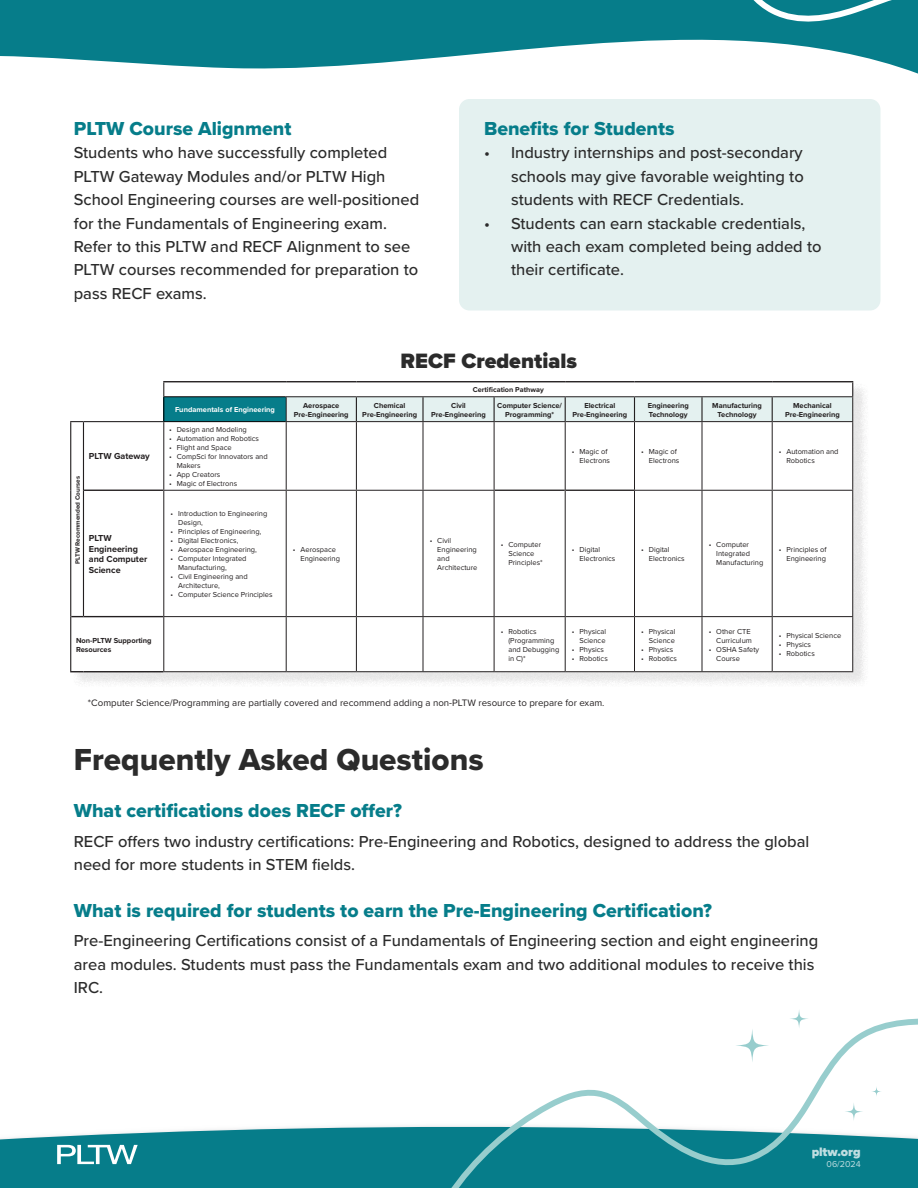
<style>
.page{position:relative;width:918px;height:1188px;background:#fff}
.page>*{position:absolute;margin:0;border:0;box-sizing:border-box;transform-origin:0 0}
.t1{font:31.5px "Proxima Nova Extrabld";color:#2b2b2b}
.t2{font:900 21.6px "Proxima Nova";color:#2b2b2b}
.t3{font:19.5px "Proxima Nova Extrabld";color:#067d8a}
.t4{font:500 16.5px/23.4px "Proxima Nova";color:#2b2b2b}
.t5{font:900 12.75px "Proxima Nova";color:#fff}
.t6{font:9.75px "Proxima Nova";color:#231f20}
.t7{font:700 9px/10.8px "Proxima Nova";color:#231f20}
.t8{font:8.85px "Proxima Nova";color:#fff}
.t9{font:7.5px/9px "Proxima Nova";color:#231f20}
.t10{font:700 7.5px/9px "Proxima Nova";color:#231f20;text-align:center}
.t11{font:700 7.5px "Proxima Nova";color:#fff}
.t12{font:700 7.35px "Proxima Nova";color:#231f20}
.t13{font:700 6.45px "Proxima Nova";color:#231f20}
</style>
<div class="page">
<svg style="left:0;top:0;width:516px;height:69px;background:#1f8a95"></svg>
<svg style="left:0;top:1126px;width:441px;height:62px;background:#1c8894"></svg>
<svg style="left:516px;top:0;width:402px;height:158px"></svg>
<svg style="left:441px;top:1010px;width:477px;height:178px"></svg>
<svg style="left:57px;top:1145px;width:81px;height:19px"></svg>
<div style="left:459px;top:99px;width:421px;height:212px;background:#e4f1f0;border-radius:10px"></div>
<div style="left:72px;top:383px;width:797px;height:305px;background:#231f20;opacity:.12"></div>
<svg style="left:71px;top:382px;width:215px;height:289px"></svg>
<div style="left:164px;top:397px;width:122px;height:25px;background:#067d8a"></div>
<svg style="left:164px;top:422px;width:122px;height:249px"></svg>
<hr style="left:163px;top:381px;width:123px;height:1px;background:#231f20">
<hr style="left:286px;top:381px;width:70px;height:1px;background:#231f20">
<hr style="left:356px;top:381px;width:67px;height:1px;background:#231f20">
<hr style="left:423px;top:381px;width:71px;height:1px;background:#231f20">
<hr style="left:494px;top:381px;width:71px;height:1px;background:#231f20">
<hr style="left:565px;top:381px;width:69px;height:1px;background:#231f20">
<hr style="left:634px;top:381px;width:68px;height:1px;background:#231f20">
<hr style="left:702px;top:381px;width:70px;height:1px;background:#231f20">
<hr style="left:772px;top:381px;width:81px;height:1px;background:#231f20">
<hr style="left:84px;top:490px;width:79px;height:1px;background:#231f20">
<svg style="left:71px;top:616px;width:12px;height:1px"></svg>
<hr style="left:83px;top:616px;width:80px;height:1px;background:#231f20">
<svg style="left:70px;top:671px;width:13px;height:1px"></svg>
<hr style="left:83px;top:671px;width:80px;height:1px;background:#231f20">
<hr style="left:70px;top:422px;width:1px;height:68px;background:#231f20">
<hr style="left:83px;top:422px;width:1px;height:68px;background:#231f20">
<hr style="left:70px;top:490px;width:1px;height:127px;background:#231f20">
<hr style="left:83px;top:490px;width:1px;height:126px;background:#231f20">
<hr style="left:70px;top:617px;width:1px;height:54px;background:#231f20">
<hr style="left:163px;top:422px;width:1px;height:68px;background:#231f20">
<hr style="left:163px;top:491px;width:1px;height:125px;background:#231f20">
<hr style="left:163px;top:617px;width:1px;height:54px;background:#231f20">
<hr style="left:163px;top:490px;width:123px;height:1px;background:#231f20">
<hr style="left:163px;top:616px;width:123px;height:1px;background:#231f20">
<hr style="left:163px;top:671px;width:123px;height:1px;background:#231f20">
<hr style="left:163px;top:396px;width:123px;height:1px;background:#000">
<hr style="left:164px;top:421px;width:122px;height:1px;background:#000">
<svg style="left:286px;top:382px;width:567px;height:290px"></svg>
<hr style="left:286px;top:421px;width:70px;height:1px;background:#231f20">
<hr style="left:356px;top:421px;width:67px;height:1px;background:#231f20">
<hr style="left:423px;top:421px;width:71px;height:1px;background:#231f20">
<hr style="left:494px;top:421px;width:71px;height:1px;background:#231f20">
<hr style="left:565px;top:421px;width:69px;height:1px;background:#231f20">
<hr style="left:634px;top:421px;width:68px;height:1px;background:#231f20">
<hr style="left:702px;top:421px;width:70px;height:1px;background:#231f20">
<hr style="left:772px;top:421px;width:81px;height:1px;background:#231f20">
<svg style="left:70px;top:421px;width:13px;height:1px"></svg>
<hr style="left:83px;top:421px;width:81px;height:1px;background:#231f20">
<svg style="left:163px;top:382px;width:1px;height:39px"></svg>
<p class="t3" style="left:74px;top:114px;width:219px">PLTW Course Alignment</p>
<p class="t4" style="left:74px;top:141px;width:347px">Students who have successfully completed PLTW Gateway Modules and/or PLTW High School Engineering courses are well-positioned for the Fundamentals of Engineering exam.<br>Refer to this PLTW and RECF Alignment to see PLTW courses recommended for preparation to pass RECF exams.</p>
<p class="t3" style="left:484px;top:114px;width:192px">Benefits for Students</p>
<p class="t4" style="left:511px;top:141px;width:294px;text-align:justify;text-indent:-27px">• Industry internships and post-secondary schools may give favorable weighting to students with RECF Credentials.</p>
<p class="t4" style="left:511px;top:211px;width:312px;text-indent:-27px">• Students can earn stackable credentials, with each exam completed being added to their certificate.</p>
<p class="t2" style="left:401px;top:345px;width:178px">RECF Credentials</p>
<p class="t13" style="left:73px;top:564px;width:89px;rotate:-90deg">PLTW Recommended Courses</p>
<p class="t7" style="left:89px;top:451px;width:63px">PLTW Gateway</p>
<p class="t7" style="left:89px;top:532px;width:60px">PLTW<br>Engineering and Computer<br>Science</p>
<p class="t11" style="left:175px;top:404px;width:101px">Fundamentals of Engineering</p>
<p class="t9" style="left:169px;top:425px;width:79px">• Design and Modeling</p>
<p class="t9" style="left:169px;top:434px;width:91px">• Automation and Robotics</p>
<p class="t9" style="left:169px;top:443px;width:64px">• Flight and Space</p>
<p class="t9" style="left:177px;top:452px;width:93px;text-indent:-8px">• CompSci for Innovators and<br>Makers</p>
<p class="t9" style="left:169px;top:470px;width:53px">• App Creators</p>
<p class="t9" style="left:169px;top:479px;width:70px">• Magic of Electrons</p>
<p class="t9" style="left:178px;top:509px;width:91px;text-indent:-8px">• Introduction to Engineering<br>Design,</p>
<p class="t9" style="left:171px;top:527px;width:92px">• Principles of Engineering,</p>
<p class="t9" style="left:171px;top:536px;width:69px">• Digital Electronics,</p>
<p class="t9" style="left:171px;top:545px;width:88px">• Aerospace Engineering,</p>
<p class="t9" style="left:178px;top:554px;width:70px;text-indent:-8px">• Computer Integrated<br>Manufacturing,</p>
<p class="t9" style="left:178px;top:572px;width:71px;text-indent:-8px">• Civil Engineering and<br>Architecture,</p>
<p class="t9" style="left:171px;top:590px;width:104px">• Computer Science Principles</p>
<p class="t10" style="left:303px;top:400px;width:38px">Aerospace</p>
<p class="t10" style="left:294px;top:409px;width:56px">Pre-Engineering</p>
<p class="t10" style="left:374px;top:400px;width:33px">Chemical</p>
<p class="t10" style="left:362px;top:409px;width:56px">Pre-Engineering</p>
<p class="t12" style="left:473px;top:384px;width:73px">Certification Pathway</p>
<p class="t10" style="left:451px;top:400px;width:16px">Civil</p>
<p class="t10" style="left:431px;top:409px;width:56px">Pre-Engineering</p>
<p class="t10" style="left:497px;top:400px;width:66px">Computer Science/<br>Programming*</p>
<p class="t10" style="left:584px;top:400px;width:33px">Electrical</p>
<p class="t10" style="left:572px;top:409px;width:56px">Pre-Engineering</p>
<p class="t10" style="left:648px;top:400px;width:42px;text-align:left">Engineering<br>Technology</p>
<p class="t10" style="left:712px;top:400px;width:51px">Manufacturing<br>Technology</p>
<p class="t10" style="left:793px;top:400px;width:40px">Mechanical</p>
<p class="t10" style="left:785px;top:409px;width:56px">Pre-Engineering</p>
<p class="t9" style="left:580px;top:447px;width:32px;text-indent:-8px">• Magic of<br>Electrons</p>
<p class="t9" style="left:649px;top:447px;width:32px;text-indent:-8px">• Magic of<br>Electrons</p>
<p class="t9" style="left:787px;top:447px;width:54px;text-indent:-8px">• Automation and<br>Robotics</p>
<p class="t9" style="left:301px;top:545px;width:41px;text-indent:-8px">• Aerospace<br>Engineering</p>
<p class="t9" style="left:437px;top:536px;width:42px;text-indent:-8px">• Civil<br>Engineering and<br>Architecture</p>
<p class="t9" style="left:508px;top:540px;width:36px;text-indent:-8px">• Computer<br>Science<br>Principles*</p>
<p class="t9" style="left:580px;top:545px;width:37px;text-indent:-8px">• Digital<br>Electronics</p>
<p class="t9" style="left:649px;top:545px;width:37px;text-indent:-8px">• Digital<br>Electronics</p>
<p class="t9" style="left:716px;top:540px;width:49px;text-indent:-8px">• Computer<br>Integrated<br>Manufacturing</p>
<p class="t9" style="left:779px;top:545px;width:49px;text-align:right">• Principles of<br>Engineering</p>
<p class="t10" style="left:76px;top:635px;width:77px;text-align:left">Non-PLTW Supporting<br>Resources</p>
<p class="t9" style="left:508px;top:626px;width:52px;text-indent:-8px">• Robotics (Programming and Debugging in C)*</p>
<p class="t9" style="left:572px;top:626px;width:36px;text-align:right">• Physical<br>Science</p>
<p class="t9" style="left:572px;top:644px;width:34px">• Physics</p>
<p class="t9" style="left:572px;top:653px;width:37px">• Robotics</p>
<p class="t6" style="left:88px;top:696px;width:518px">*Computer Science/Programming are partially covered and recommend adding a non-PLTW resource to prepare for exam.</p>
<p class="t9" style="left:641px;top:626px;width:36px;text-align:right">• Physical<br>Science</p>
<p class="t9" style="left:641px;top:644px;width:34px">• Physics</p>
<p class="t9" style="left:641px;top:653px;width:37px">• Robotics</p>
<p class="t9" style="left:709px;top:626px;width:45px;text-align:right">• Other CTE<br>Curriculum</p>
<p class="t9" style="left:716px;top:644px;width:44px;text-indent:-8px">• OSHA Safety<br>Course</p>
<p class="t9" style="left:779px;top:631px;width:64px">• Physical Science</p>
<p class="t9" style="left:779px;top:640px;width:34px">• Physics</p>
<p class="t9" style="left:779px;top:649px;width:37px">• Robotics</p>
<p class="t1" style="left:74px;top:736px;width:411px">Frequently Asked Questions</p>
<p class="t3" style="left:74px;top:796px;width:330px">What certifications does RECF offer?</p>
<p class="t4" style="left:74px;top:829px;width:737px">RECF offers two industry certifications: Pre-Engineering and Robotics, designed to address the global need for more students in STEM fields.</p>
<p class="t3" style="left:74px;top:896px;width:640px">What is required for students to earn the Pre-Engineering Certification?</p>
<p class="t4" style="left:74px;top:928px;width:746px">Pre-Engineering Certifications consist of a Fundamentals of Engineering section and eight engineering area modules. Students must pass the Fundamentals exam and two additional modules to receive this<br>IRC.</p>
<p class="t5" style="left:812px;top:1143px;width:51px">pltw.org</p>
<p class="t8" style="left:827px;top:1158px;width:36px">06/2024</p>
</div>
